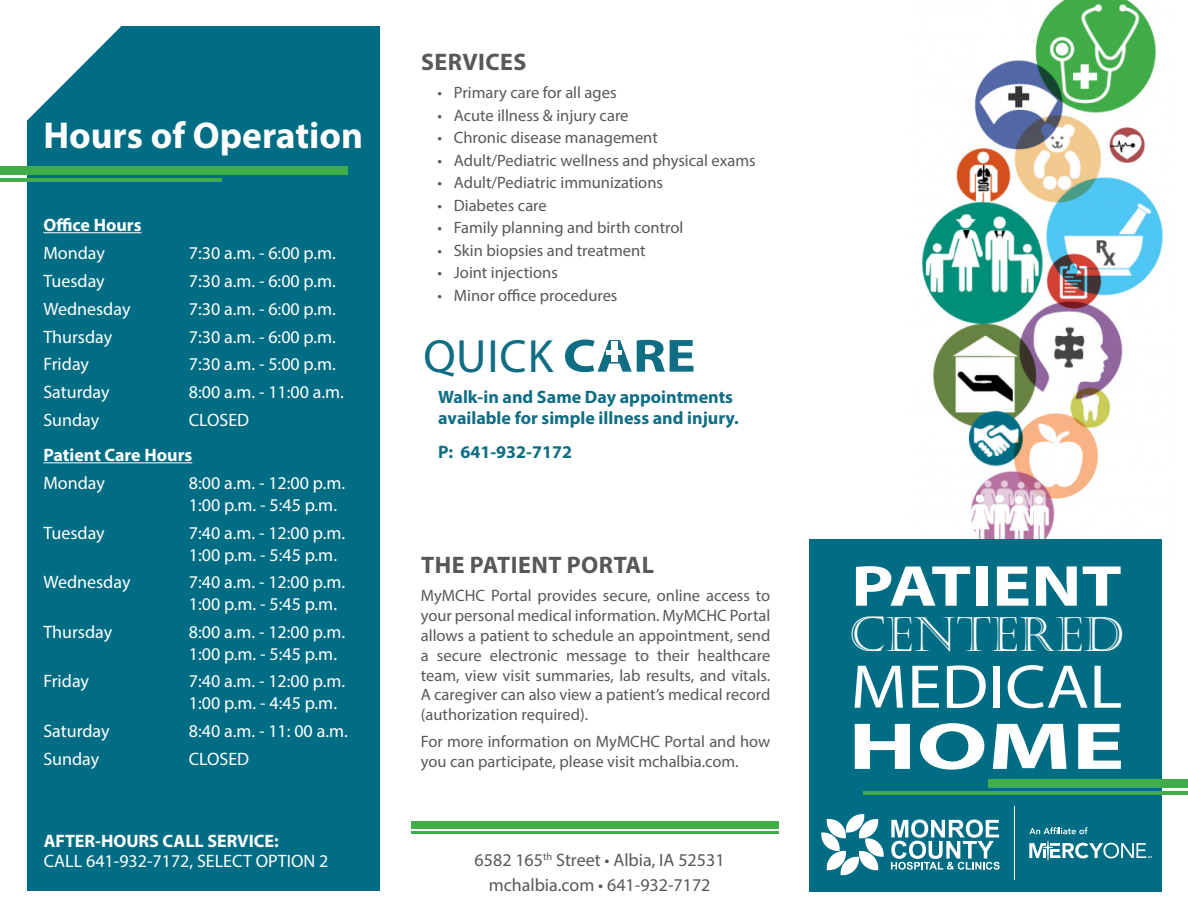
<style>
.page{position:relative;width:1188px;height:918px;background:#fff}
.page>*{position:absolute;margin:0;border:0;box-sizing:border-box;transform-origin:0 0}
.t1{font:700 66.75px "Myriad Pro";color:#fff;scale:1.49 1}
.t2{font:62.25px "Myriad Pro";color:#fff;scale:1.13 1}
.t3{font:700 58.2px "Myriad Pro";color:#fff;scale:1.26 1}
.t4{font:48px "Castellar";color:#fff}
.t5{font:46.8px "Myriad Pro";letter-spacing:.02em;color:#0f6d84}
.t6{font:700 37.5px "Myriad Pro";color:#fff}
.Interior_Titles{font:700 24px "Myriad Pro";letter-spacing:.02em;color:#57585a}
.Interior_Titles-2{font:18px "Myriad Pro";color:#fff}
.Interior_Titles-3{font:700 18px/21.6px "Myriad Pro";color:#0f6d84}
.Interior_Titles-4{font:18px "Myriad Pro";color:#58585a}
.Interior_Titles-5{font:700 18px "Myriad Pro";color:#fff}
.Interior_Titles-6{font:16.5px/19.8px "Myriad Pro";color:#57585a;text-align:justify}
.s1{font-weight:700}
</style>
<div class="page">
<img style="left:922px;top:0;width:241px;height:555px">
<div style="left:809px;top:539px;width:352px;height:352px;background:#006d84"></div>
<hr style="left:1014px;top:807px;width:1px;height:73px;background:#fff">
<svg style="left:1029px;top:841px;width:123px;height:19px"></svg>
<svg style="left:1029px;top:827px;width:59px;height:7px"></svg>
<svg style="left:821px;top:814px;width:63px;height:61px"></svg>
<svg style="left:891px;top:820px;width:109px;height:50px"></svg>
<div style="left:989px;top:779px;width:199px;height:9px;background:#41ad49"></div>
<hr style="left:863px;top:791px;width:325px;height:3px;background:#41ad49">
<div style="left:610px;top:347px;width:11px;height:12px;background:#106e84"></div>
<div style="left:611px;top:341px;width:7px;height:21px;background:#fff"></div>
<div style="left:607px;top:350px;width:15px;height:5px;background:#fff"></div>
<div style="left:412px;top:821px;width:367px;height:7px;background:#41ad49"></div>
<hr style="left:412px;top:831px;width:367px;height:3px;background:#41ad49">
<div style="left:28px;top:27px;width:352px;height:864px;background:#006d84"></div>
<svg style="left:27px;top:26px;width:98px;height:97px"></svg>
<hr style="left:43px;top:232px;width:99px;height:1px;background:#fff">
<hr style="left:43px;top:462px;width:149px;height:1px;background:#fff">
<div style="left:0;top:166px;width:347px;height:9px;background:#41ad49"></div>
<hr style="left:0;top:178px;width:222px;height:3px;background:#41ad49">
<p class="t6" style="left:43px;top:111px;width:321px">Hours of Operation</p>
<p class="Interior_Titles-5" style="left:43px;top:213px;width:100px">Office Hours</p>
<p class="Interior_Titles-2" style="left:43px;top:242px;width:63px">Monday</p>
<p class="Interior_Titles-2" style="left:189px;top:242px;width:149px">7:30 a.m. - 6:00 p.m.</p>
<p class="Interior_Titles-2" style="left:43px;top:270px;width:63px">Tuesday</p>
<p class="Interior_Titles-2" style="left:189px;top:270px;width:149px">7:30 a.m. - 6:00 p.m.</p>
<p class="Interior_Titles-2" style="left:43px;top:298px;width:89px">Wednesday</p>
<p class="Interior_Titles-2" style="left:189px;top:298px;width:149px">7:30 a.m. - 6:00 p.m.</p>
<p class="Interior_Titles-2" style="left:43px;top:325px;width:70px">Thursday</p>
<p class="Interior_Titles-2" style="left:189px;top:325px;width:149px">7:30 a.m. - 6:00 p.m.</p>
<p class="Interior_Titles-2" style="left:43px;top:353px;width:47px">Friday</p>
<p class="Interior_Titles-2" style="left:189px;top:353px;width:149px">7:30 a.m. - 5:00 p.m.</p>
<p class="Interior_Titles-2" style="left:43px;top:381px;width:68px">Saturday</p>
<p class="Interior_Titles-2" style="left:189px;top:381px;width:157px">8:00 a.m. - 11:00 a.m.</p>
<p class="Interior_Titles-2" style="left:43px;top:409px;width:57px">Sunday</p>
<p class="Interior_Titles-2" style="left:189px;top:409px;width:62px">CLOSED</p>
<p class="Interior_Titles-5" style="left:43px;top:443px;width:150px">Patient Care Hours</p>
<p class="Interior_Titles-2" style="left:43px;top:472px;width:63px">Monday</p>
<p class="Interior_Titles-2" style="left:189px;top:472px;width:158px">8:00 a.m. - 12:00 p.m.</p>
<p class="Interior_Titles-2" style="left:189px;top:494px;width:150px">1:00 p.m. - 5:45 p.m.</p>
<p class="Interior_Titles-2" style="left:43px;top:522px;width:63px">Tuesday</p>
<p class="Interior_Titles-2" style="left:189px;top:522px;width:158px">7:40 a.m. - 12:00 p.m.</p>
<p class="Interior_Titles-2" style="left:189px;top:544px;width:150px">1:00 p.m. - 5:45 p.m.</p>
<p class="Interior_Titles-2" style="left:43px;top:571px;width:89px">Wednesday</p>
<p class="Interior_Titles-2" style="left:189px;top:571px;width:158px">7:40 a.m. - 12:00 p.m.</p>
<p class="Interior_Titles-2" style="left:189px;top:593px;width:150px">1:00 p.m. - 5:45 p.m.</p>
<p class="Interior_Titles-2" style="left:43px;top:621px;width:70px">Thursday</p>
<p class="Interior_Titles-2" style="left:189px;top:621px;width:158px">8:00 a.m. - 12:00 p.m.</p>
<p class="Interior_Titles-2" style="left:189px;top:643px;width:150px">1:00 p.m. - 5:45 p.m.</p>
<p class="Interior_Titles-2" style="left:43px;top:670px;width:47px">Friday</p>
<p class="Interior_Titles-2" style="left:189px;top:670px;width:158px">7:40 a.m. - 12:00 p.m.</p>
<p class="Interior_Titles-2" style="left:189px;top:692px;width:150px">1:00 p.m. - 4:45 p.m.</p>
<p class="Interior_Titles-2" style="left:43px;top:720px;width:68px">Saturday</p>
<p class="Interior_Titles-2" style="left:189px;top:720px;width:160px">8:40 a.m. - 11: 00 a.m.</p>
<p class="Interior_Titles-2" style="left:43px;top:748px;width:57px">Sunday</p>
<p class="Interior_Titles-2" style="left:189px;top:748px;width:62px">CLOSED</p>
<p class="Interior_Titles-5" style="left:44px;top:829px;width:237px">AFTER-HOURS CALL SERVICE:</p>
<p class="Interior_Titles-2" style="left:44px;top:850px;width:286px">CALL 641-932-7172, SELECT OPTION 2</p>
<p class="Interior_Titles" style="left:421px;top:46px;width:107px">SERVICES</p>
<p class="Interior_Titles-6" style="left:437px;top:83px;width:181px">• Primary care for all ages</p>
<p class="Interior_Titles-6" style="left:437px;top:105px;width:193px">• Acute illness &amp; injury care</p>
<p class="Interior_Titles-6" style="left:437px;top:128px;width:222px">• Chronic disease management</p>
<p class="Interior_Titles-6" style="left:437px;top:150px;width:320px">• Adult/Pediatric wellness and physical exams</p>
<p class="Interior_Titles-6" style="left:437px;top:173px;width:227px">• Adult/Pediatric immunizations</p>
<p class="Interior_Titles-6" style="left:437px;top:195px;width:111px">• Diabetes care</p>
<p class="Interior_Titles-6" style="left:437px;top:218px;width:247px">• Family planning and birth control</p>
<p class="Interior_Titles-6" style="left:437px;top:240px;width:210px">• Skin biopsies and treatment</p>
<p class="Interior_Titles-6" style="left:437px;top:263px;width:122px">• Joint injections</p>
<p class="Interior_Titles-6" style="left:437px;top:285px;width:182px">• Minor office procedures</p>
<p class="t5" style="left:423px;top:327px;width:274px">QUICK <span class="s1">CARE</span></p>
<p class="Interior_Titles-3" style="left:438px;top:385px;width:302px">Walk-in and Same Day appointments available for simple illness and injury.</p>
<p class="Interior_Titles-3" style="left:438px;top:440px;width:135px">P: 641-932-7172</p>
<p class="Interior_Titles" style="left:421px;top:549px;width:234px">THE PATIENT PORTAL</p>
<p class="Interior_Titles-6" style="left:421px;top:586px;width:351px">MyMCHC Portal provides secure, online access to your personal medical information. MyMCHC Portal allows a patient to schedule an appointment, send a secure electronic message to their healthcare team, view visit summaries, lab results, and vitals.<br>A caregiver can also view a patient’s medical record (authorization required).</p>
<p class="Interior_Titles-6" style="left:421px;top:731px;width:351px">For more information on MyMCHC Portal and how you can participate, please visit mchalbia.com.</p>
<p class="Interior_Titles-4" style="left:475px;top:849px;width:251px">6582 165<sup>th</sup> Street • Albia, IA 52531</p>
<p class="Interior_Titles-4" style="left:489px;top:874px;width:223px">mchalbia.com • 641-932-7172</p>
<p class="t3" style="left:851px;top:548px;width:216px">PATIENT</p>
<p class="t4" style="left:848px;top:607px;width:278px">CENTERED</p>
<p class="t2" style="left:850px;top:648px;width:242px">MEDICAL</p>
<p class="t1" style="left:848px;top:703px;width:187px">HOME</p>
</div>
